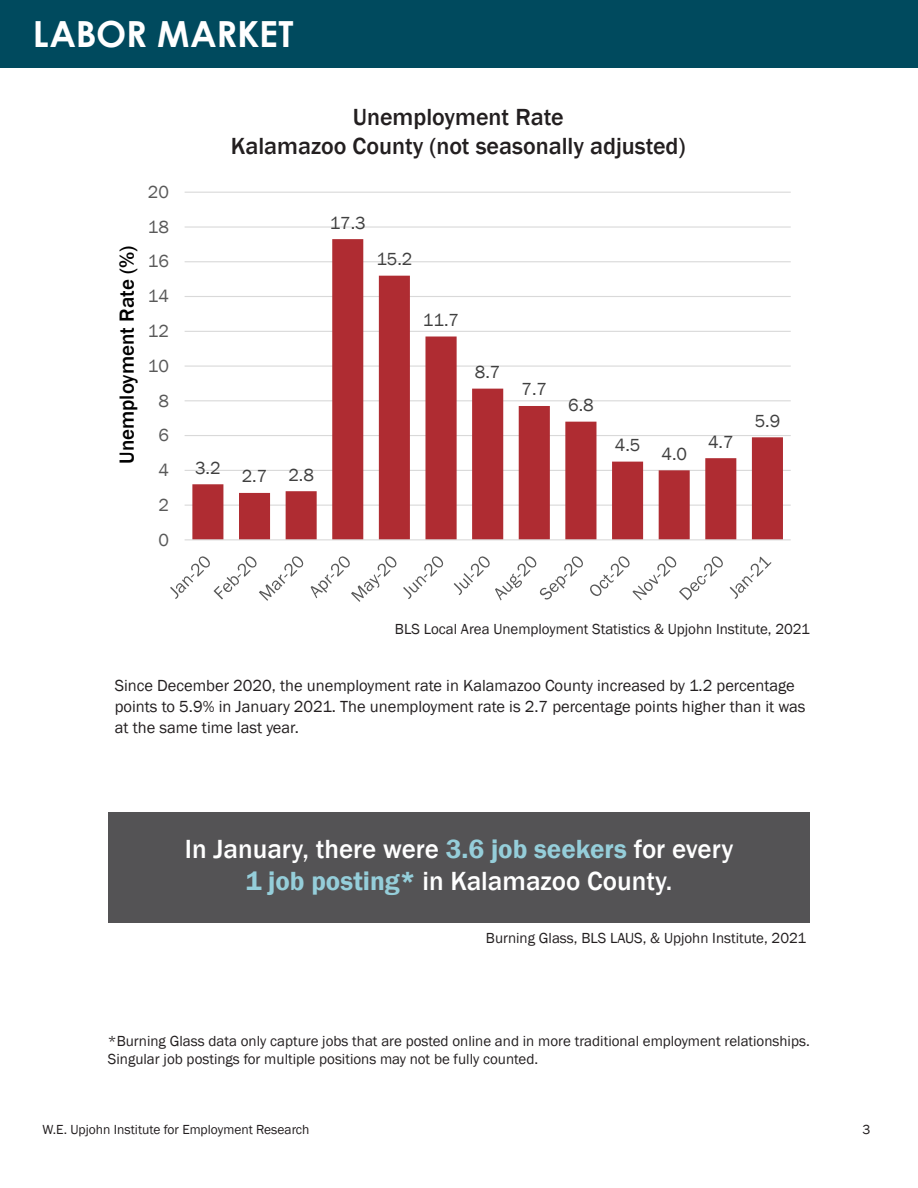
<style>
.page{position:relative;width:918px;height:1188px;background:#fff}
.page>*{position:absolute;margin:0;border:0;box-sizing:border-box;transform-origin:0 0}
.t1{font:700 36px "Century Gothic";letter-spacing:-.005em;color:#fff}
.t2{font:500 27px "Franklin Gothic";color:#fff}
.t3{font:500 24px "Franklin Gothic";color:#231f20}
.t4{font:500 21px "Franklin Gothic";color:#000}
.t5{font:18px "Franklin Gothic";color:#404040}
.t6{font:18px "Franklin Gothic";color:#595959}
.Paragraph_Style_1{font:16.5px/21px "Franklin Gothic";color:#231f20}
.t7{font:15px/18px "Franklin Gothic";color:#231f20}
.t8{font:13.5px "Franklin Gothic";color:#231f20}
.s1{font-weight:600;color:#95ceda}
</style>
<div class="page">
<div style="left:108px;top:813px;width:702px;height:110px;background:#545355"></div>
<div style="left:0;top:0;width:918px;height:68px;background:#004a5e"></div>
<hr style="left:185px;top:505px;width:606px;height:1px;background:#d9d9d9">
<hr style="left:185px;top:470px;width:606px;height:1px;background:#d9d9d9">
<hr style="left:185px;top:435px;width:606px;height:1px;background:#d9d9d9">
<hr style="left:185px;top:400px;width:606px;height:1px;background:#d9d9d9">
<hr style="left:185px;top:366px;width:606px;height:1px;background:#d9d9d9">
<hr style="left:185px;top:331px;width:606px;height:1px;background:#d9d9d9">
<hr style="left:185px;top:296px;width:606px;height:1px;background:#d9d9d9">
<hr style="left:185px;top:261px;width:606px;height:1px;background:#d9d9d9">
<hr style="left:185px;top:226px;width:606px;height:2px;background:#d9d9d9">
<hr style="left:185px;top:192px;width:606px;height:1px;background:#d9d9d9">
<svg style="left:192px;top:239px;width:591px;height:300px"></svg>
<hr style="left:185px;top:539px;width:606px;height:1px;background:#d9d9d9">
<svg style="left:170px;top:556px;width:133px;height:45px"></svg>
<svg style="left:311px;top:556px;width:86px;height:46px"></svg>
<svg style="left:403px;top:556px;width:40px;height:43px"></svg>
<svg style="left:454px;top:556px;width:129px;height:45px"></svg>
<svg style="left:590px;top:556px;width:133px;height:44px"></svg>
<svg style="left:730px;top:557px;width:42px;height:42px"></svg>
<p class="t1" style="left:33px;top:6px;width:262px">LABOR MARKET</p>
<p class="t4" style="left:114px;top:464px;width:220px;rotate:-90deg">Unemployment Rate (%)</p>
<p class="t6" style="left:148px;top:181px;width:23px">20</p>
<p class="t6" style="left:148px;top:216px;width:23px">18</p>
<p class="t6" style="left:148px;top:250px;width:23px">16</p>
<p class="t6" style="left:148px;top:285px;width:23px">14</p>
<p class="t6" style="left:148px;top:320px;width:23px">12</p>
<p class="t6" style="left:148px;top:355px;width:23px">10</p>
<p class="t6" style="left:158px;top:389px;width:12px">8</p>
<p class="t6" style="left:158px;top:424px;width:12px">6</p>
<p class="t6" style="left:158px;top:459px;width:12px">4</p>
<p class="t6" style="left:158px;top:494px;width:12px">2</p>
<p class="t6" style="left:158px;top:528px;width:12px">0</p>
<p class="t3" style="left:353px;top:102px;width:212px">Unemployment Rate</p>
<p class="t3" style="left:231px;top:131px;width:456px">Kalamazoo County (not seasonally adjusted)</p>
<p class="t5" style="left:330px;top:211px;width:38px">17.3</p>
<p class="t5" style="left:376px;top:248px;width:38px">15.2</p>
<p class="t5" style="left:423px;top:309px;width:38px">11.7</p>
<p class="t5" style="left:475px;top:361px;width:27px">8.7</p>
<p class="t5" style="left:195px;top:456px;width:27px">3.2</p>
<p class="t5" style="left:242px;top:464px;width:74px">2.7 2.8</p>
<p class="t5" style="left:522px;top:378px;width:27px">7.7</p>
<p class="t5" style="left:568px;top:394px;width:27px">6.8</p>
<p class="t5" style="left:615px;top:434px;width:27px">4.5</p>
<p class="t5" style="left:661px;top:443px;width:27px">4.0</p>
<p class="t5" style="left:708px;top:430px;width:27px">4.7</p>
<p class="t5" style="left:755px;top:410px;width:27px">5.9</p>
<p class="t7" style="left:395px;top:620px;width:416px">BLS Local Area Unemployment Statistics &amp; Upjohn Institute, 2021</p>
<p class="Paragraph_Style_1" style="left:115px;top:676px;width:692px">Since December 2020, the unemployment rate in Kalamazoo County increased by 1.2 percentage points to 5.9% in January 2021. The unemployment rate is 2.7 percentage points higher than it was at the same time last year.</p>
<p class="t2" style="left:185px;top:832px;width:550px">In January, there were <span class="s1">3.6 job seekers</span> for every</p>
<p class="t2" style="left:246px;top:865px;width:428px"><span class="s1">1 job posting*</span> in Kalamazoo County.</p>
<p class="t7" style="left:486px;top:929px;width:322px">Burning Glass, BLS LAUS, &amp; Upjohn Institute, 2021</p>
<p class="t7" style="left:108px;top:1033px;width:703px">*Burning Glass data only capture jobs that are posted online and in more traditional employment relationships.<br>Singular job postings for multiple positions may not be fully counted.</p>
<p class="t8" style="left:42px;top:1122px;width:269px">W.E. Upjohn Institute for Employment Research</p>
<p class="t8" style="left:862px;top:1122px;width:9px">3</p>
</div>
